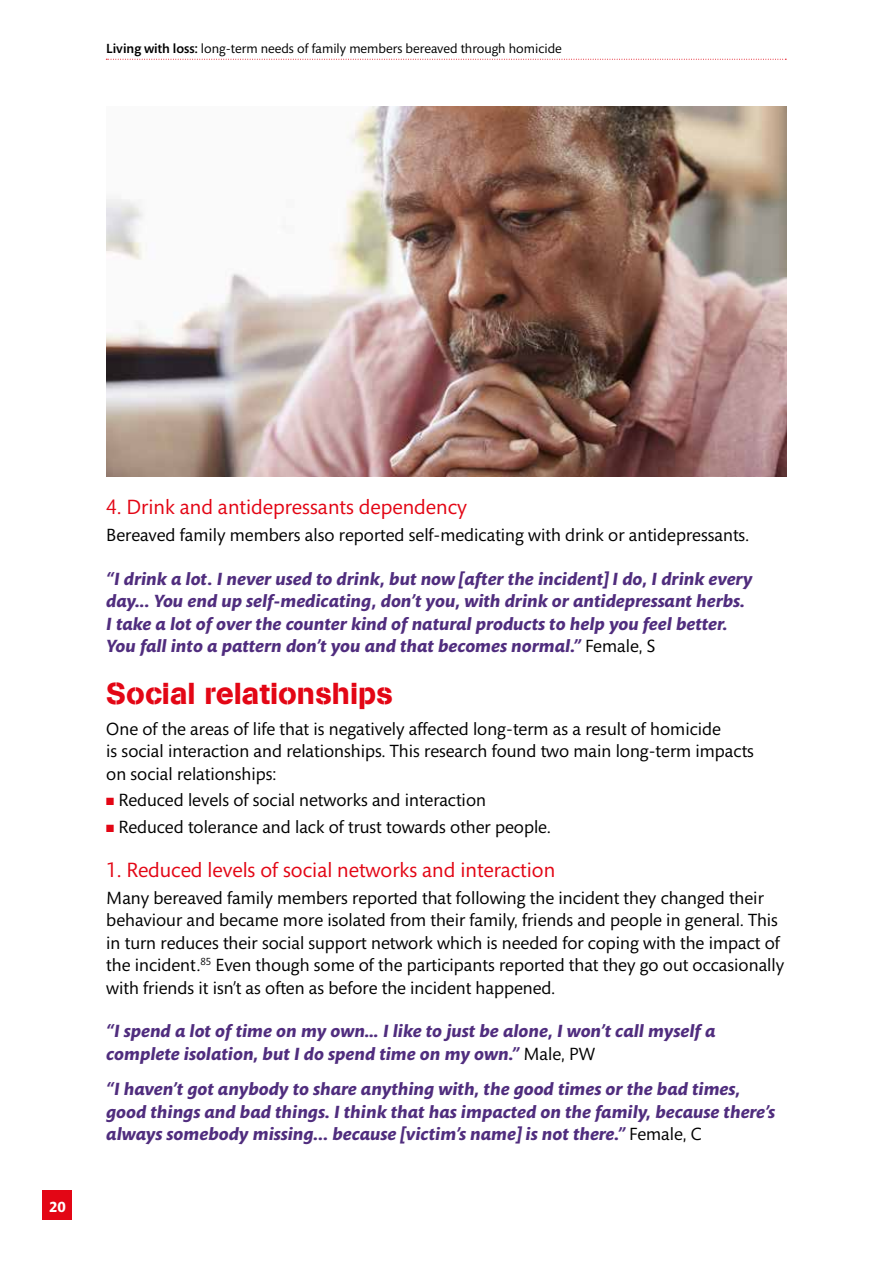
<style>
.page{position:relative;width:893px;height:1263px;background:#fff}
.page>*{position:absolute;margin:0;border:0;box-sizing:border-box;transform-origin:0 0}
.t1{font:30px "AG Book Pro Stencil";color:#e30615}
.t2{font:21px "Mundo Sans";color:#e30615}
.t3{font:18px/22.5px "Mundo Sans";color:#000}
.t4{font:italic 700 18px/22.5px "Mundo Sans";color:#502d7e}
.t5{font:700 15px "Mundo Sans";color:#fff}
.t6{font:13.5px "Mundo Sans";color:#000}
.s1{font-family:"Mundo Sans Std";font-weight:500}
.s2{font-weight:400;font-style:normal;color:#000}
.s3{color:#e30615}
</style>
<div class="page">
<svg style="left:106px;top:59px;width:680px;height:1px"></svg>
<div style="left:43px;top:1190px;width:29px;height:30px;background:#e30615"></div>
<img style="left:106px;top:106px;width:681px;height:370px">
<p class="t6" style="left:106px;top:41px;width:457px"><span class="s1">Living with loss:</span> long-term needs of family members bereaved through homicide</p>
<p class="t5" style="left:49px;top:1199px;width:18px">20</p>
<p class="t2" style="left:106px;top:496px;width:362px">4. Drink and antidepressants dependency</p>
<p class="t3" style="left:106px;top:524px;width:644px">Bereaved family members also reported self-medicating with drink or antidepressants.</p>
<p class="t4" style="left:106px;top:568px;width:648px">“I drink a lot. I never used to drink, but now [after the incident] I do, I drink every day... You end up self-medicating, don’t you, with drink or antidepressant herbs.<br>I take a lot of over the counter kind of natural products to help you feel better.<br>You fall into a pattern don’t you and that becomes normal.” <span class="s2">Female, S</span></p>
<h1 class="t1" style="left:106px;top:673px;width:288px">Social relationships</h1>
<p class="t3" style="left:106px;top:718px;width:649px">One of the areas of life that is negatively affected long-term as a result of homicide<br>is social interaction and relationships. This research found two main long-term impacts on social relationships:</p>
<p class="t3" style="left:106px;top:789px;width:381px"><span class="s3">■</span> Reduced levels of social networks and interaction</p>
<p class="t3" style="left:106px;top:816px;width:446px"><span class="s3">■</span> Reduced tolerance and lack of trust towards other people.</p>
<p class="t2" style="left:106px;top:858px;width:450px">1. Reduced levels of social networks and interaction</p>
<p class="t3" style="left:106px;top:887px;width:679px">Many bereaved family members reported that following the incident they changed their behaviour and became more isolated from their family, friends and people in general. This in turn reduces their social support network which is needed for coping with the impact of the incident.<sup>85</sup> Even though some of the participants reported that they go out occasionally with friends it isn’t as often as before the incident happened.</p>
<p class="t4" style="left:106px;top:1020px;width:611px">“I spend a lot of time on my own… I like to just be alone, I won’t call myself a complete isolation, but I do spend time on my own.” <span class="s2">Male, PW</span></p>
<p class="t4" style="left:106px;top:1078px;width:670px">“I haven’t got anybody to share anything with, the good times or the bad times, good things and bad things. I think that has impacted on the family, because there’s always somebody missing... because [victim’s name] is not there.” <span class="s2">Female, C</span></p>
</div>
